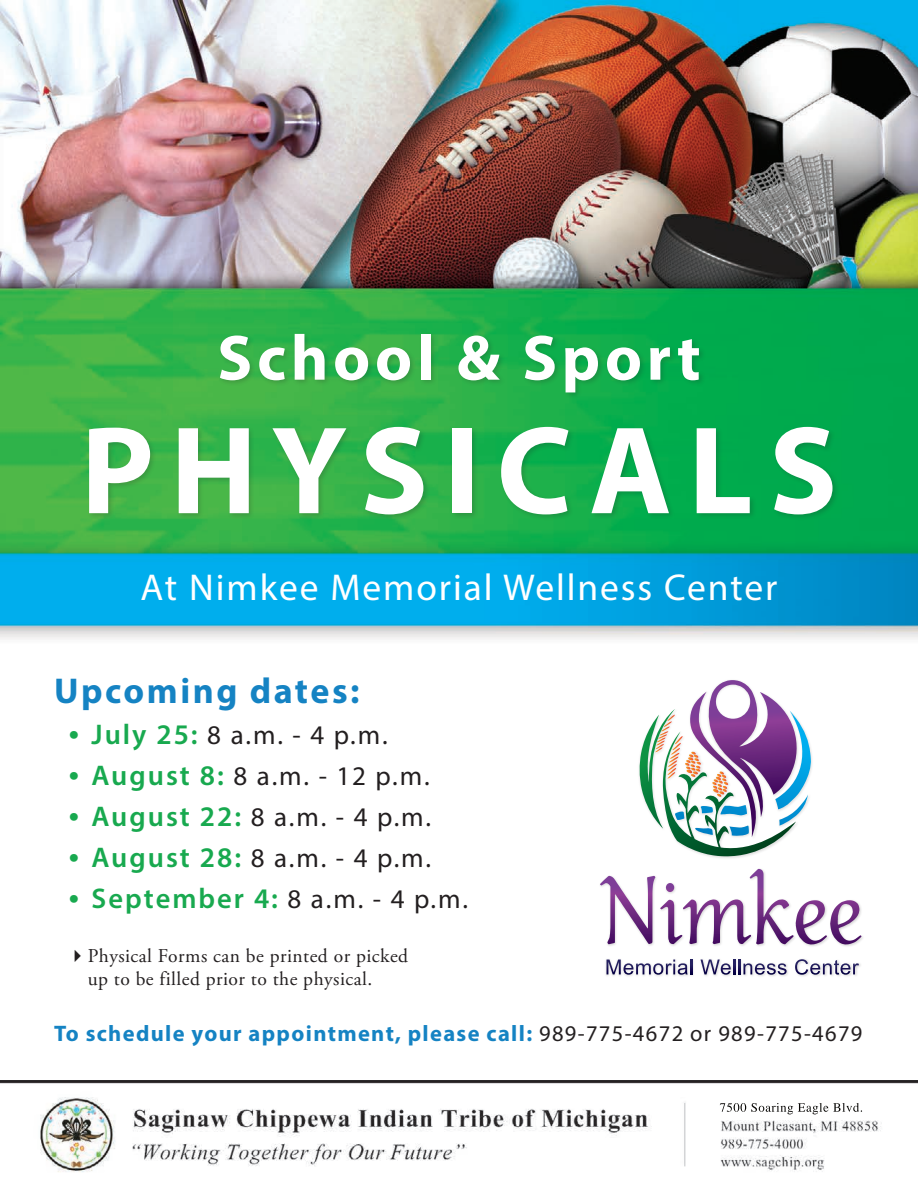
<style>
.page{position:relative;width:918px;height:1188px;background:#fff}
.page>*{position:absolute;margin:0;border:0;box-sizing:border-box;transform-origin:0 0}
.t1{font:700 126px "Myriad Pro";letter-spacing:.13em;color:#fff}
.t2{font:700 64.5px "Myriad Pro";letter-spacing:.07em;color:#fff}
.t3{font:37.5px "Myriad Pro";letter-spacing:.05em;color:#fff}
.t4{font:700 36px "Myriad Pro";letter-spacing:.07em;color:#1583c3}
.t5{font:600 28.5px "Myriad Pro";letter-spacing:.07em;color:#18a94f}
.t6{font:27px "Myriad Pro";color:#231f20}
.t7{font:700 22.5px "Myriad Pro";letter-spacing:.06em;color:#1583c3}
.t8{font:19.5px/23.4px "Adobe Garamond Pro";letter-spacing:.025em;color:#231f20}
.s1{font-family:"Adobe Garamond Pro";font-size:28.5px;color:#18a94f}
.s2{font-weight:600;font-size:28.5px;color:#18a94f}
.s3{font-family:"Adobe Garamond Pro";font-weight:400}
.s4{font-weight:400;font-size:27px;color:#231f20}
.s5{font-weight:400;color:#231f20}
</style>
<div class="page">
<img style="left:0;top:0;width:918px;height:639px">
<div style="left:87px;top:332px;width:752px;height:189px;background:#231f20;opacity:.2"></div>
<svg style="left:600px;top:869px;width:262px;height:76px"></svg>
<img style="left:606px;top:959px;width:255px;height:17px">
<svg style="left:607px;top:960px;width:85px;height:15px"></svg>
<svg style="left:701px;top:960px;width:86px;height:15px"></svg>
<svg style="left:795px;top:959px;width:64px;height:16px"></svg>
<img style="left:811px;top:752px;width:1px;height:18px">
<svg style="left:639px;top:680px;width:172px;height:177px"></svg>
<img style="left:0;top:1080px;width:918px;height:92px">
<p class="t2" style="left:217px;top:316px;width:485px">School &amp; Sport</p>
<p class="t1" style="left:81px;top:389px;width:758px">PHYSICALS</p>
<p class="t3" style="left:140px;top:565px;width:639px">At Nimkee Memorial Wellness Center</p>
<p class="t4" style="left:54px;top:667px;width:307px">Upcoming dates:</p>
<p class="t6" style="left:68px;top:718px;width:322px"><span class="s1">•</span> <span class="s2">July 25:</span> 8 a.m. - 4 p.m.</p>
<p class="t6" style="left:68px;top:759px;width:364px"><span class="s1">•</span> <span class="s2">August 8:</span> 8 a.m. - 12 p.m.</p>
<p class="t6" style="left:68px;top:800px;width:365px"><span class="s1">•</span> <span class="s2">August 22:</span> 8 a.m. - 4 p.m.</p>
<p class="t6" style="left:68px;top:841px;width:365px"><span class="s1">•</span> <span class="s2">August 28:</span> 8 a.m. - 4 p.m.</p>
<p class="t5" style="left:68px;top:880px;width:402px"><span class="s3">•</span> September 4: <span class="s4">8 a.m. - 4 p.m.</span></p>
<p class="t8" style="left:88px;top:944px;width:322px;text-indent:-20px">✔Physical Forms can be printed or picked up to be filled prior to the physical.</p>
<p class="t7" style="left:54px;top:1019px;width:810px">To schedule your appointment, please call: <span class="s5">989-775-4672 or 989-775-4679</span></p>
</div>
